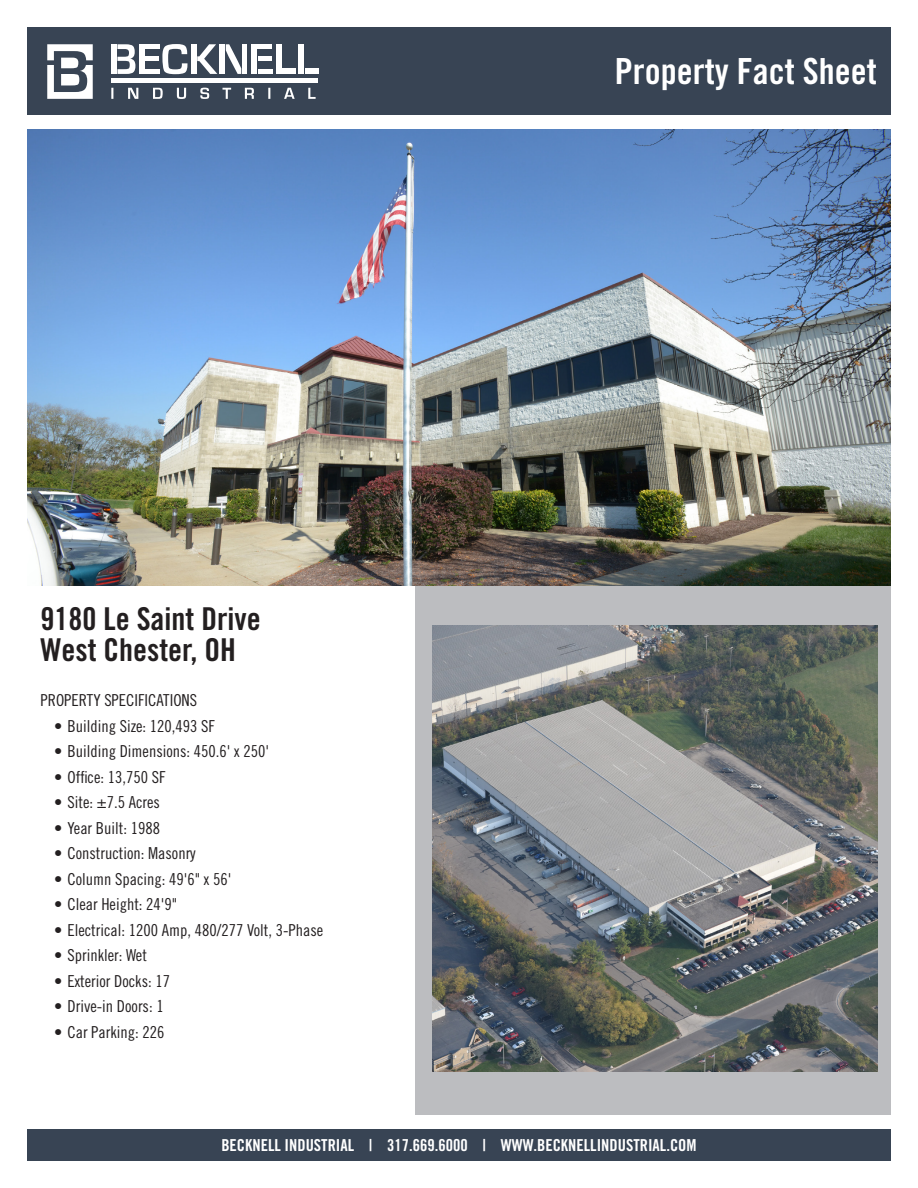
<style>
.page{position:relative;width:918px;height:1188px;background:#fff}
.page>*{position:absolute;margin:0;border:0;box-sizing:border-box;transform-origin:0 0}
.t1{font:36px "Trade Gothic LT Std Bd Cn 20";color:#fff}
.t2{font:31.5px "Trade Gothic LT Std Bd Cn 20";color:#231f20}
.t3{font:27px "Trade Gothic LT Std Cn 18";color:#fff}
.t4{font:16.5px "Trade Gothic LT Std Cn 18";color:#231f20}
.t5{font:16.5px "Trade Gothic LT Std Bd Cn 20";color:#fff}
</style>
<div class="page">
<div style="left:416px;top:500px;width:475px;height:615px;background:#bcbdc0"></div>
<img style="left:27px;top:130px;width:864px;height:455px">
<img style="left:432px;top:626px;width:446px;height:445px">
<div style="left:27px;top:27px;width:864px;height:87px;background:#384454"></div>
<svg style="left:162px;top:44px;width:25px;height:30px"></svg>
<div style="left:111px;top:78px;width:207px;height:5px;background:#fff"></div>
<svg style="left:111px;top:88px;width:205px;height:11px"></svg>
<div style="left:111px;top:44px;width:6px;height:30px;background:#fff"></div>
<svg style="left:117px;top:44px;width:18px;height:30px"></svg>
<div style="left:145px;top:44px;width:14px;height:5px;background:#fff"></div>
<hr style="left:145px;top:57px;width:13px;height:4px;background:#fff">
<div style="left:145px;top:69px;width:14px;height:5px;background:#fff"></div>
<div style="left:139px;top:44px;width:5px;height:30px;background:#fff"></div>
<div style="left:191px;top:44px;width:5px;height:30px;background:#fff"></div>
<svg style="left:197px;top:44px;width:20px;height:30px"></svg>
<div style="left:220px;top:44px;width:5px;height:30px;background:#fff"></div>
<svg style="left:226px;top:44px;width:15px;height:30px"></svg>
<div style="left:242px;top:44px;width:5px;height:30px;background:#fff"></div>
<div style="left:258px;top:44px;width:14px;height:5px;background:#fff"></div>
<hr style="left:258px;top:57px;width:13px;height:4px;background:#fff">
<div style="left:258px;top:69px;width:14px;height:5px;background:#fff"></div>
<div style="left:252px;top:44px;width:5px;height:30px;background:#fff"></div>
<div style="left:276px;top:44px;width:6px;height:30px;background:#fff"></div>
<div style="left:283px;top:69px;width:13px;height:5px;background:#fff"></div>
<div style="left:299px;top:44px;width:5px;height:30px;background:#fff"></div>
<div style="left:305px;top:69px;width:13px;height:5px;background:#fff"></div>
<svg style="left:47px;top:44px;width:46px;height:55px"></svg>
<div style="left:27px;top:1130px;width:864px;height:31px;background:#384454"></div>
<p class="t2" style="left:40px;top:599px;width:222px">9180 Le Saint Drive</p>
<p class="t2" style="left:40px;top:631px;width:197px">West Chester, OH</p>
<p class="t4" style="left:40px;top:691px;width:158px">PROPERTY SPECIFICATIONS</p>
<p class="t4" style="left:54px;top:716px;width:162px">• Building Size: 120,493 SF</p>
<p class="t4" style="left:54px;top:742px;width:217px">• Building Dimensions: 450.6' x 250'</p>
<p class="t4" style="left:54px;top:767px;width:113px">• Office: 13,750 SF</p>
<p class="t4" style="left:54px;top:793px;width:107px">• Site: ±7.5 Acres</p>
<p class="t4" style="left:54px;top:818px;width:108px">• Year Built: 1988</p>
<p class="t4" style="left:54px;top:844px;width:143px">• Construction: Masonry</p>
<p class="t4" style="left:54px;top:869px;width:179px">• Column Spacing: 49'6" x 56'</p>
<p class="t4" style="left:54px;top:895px;width:125px">• Clear Height: 24'9"</p>
<p class="t4" style="left:54px;top:920px;width:271px">• Electrical: 1200 Amp, 480/277 Volt, 3-Phase</p>
<p class="t4" style="left:54px;top:946px;width:94px">• Sprinkler: Wet</p>
<p class="t4" style="left:54px;top:971px;width:118px">• Exterior Docks: 17</p>
<p class="t4" style="left:54px;top:997px;width:111px">• Drive-in Doors: 1</p>
<p class="t4" style="left:54px;top:1022px;width:112px">• Car Parking: 226</p>
<p class="t1" style="left:615px;top:49px;width:263px">Property Fact Sheet</p>
<p class="t3" style="left:674px;top:62px;width:185px">PROPERTY LEASING</p>
<p class="t5" style="left:221px;top:1135px;width:477px">BECKNELL INDUSTRIAL | 317.669.6000 | WWW.BECKNELLINDUSTRIAL.COM</p>
</div>
